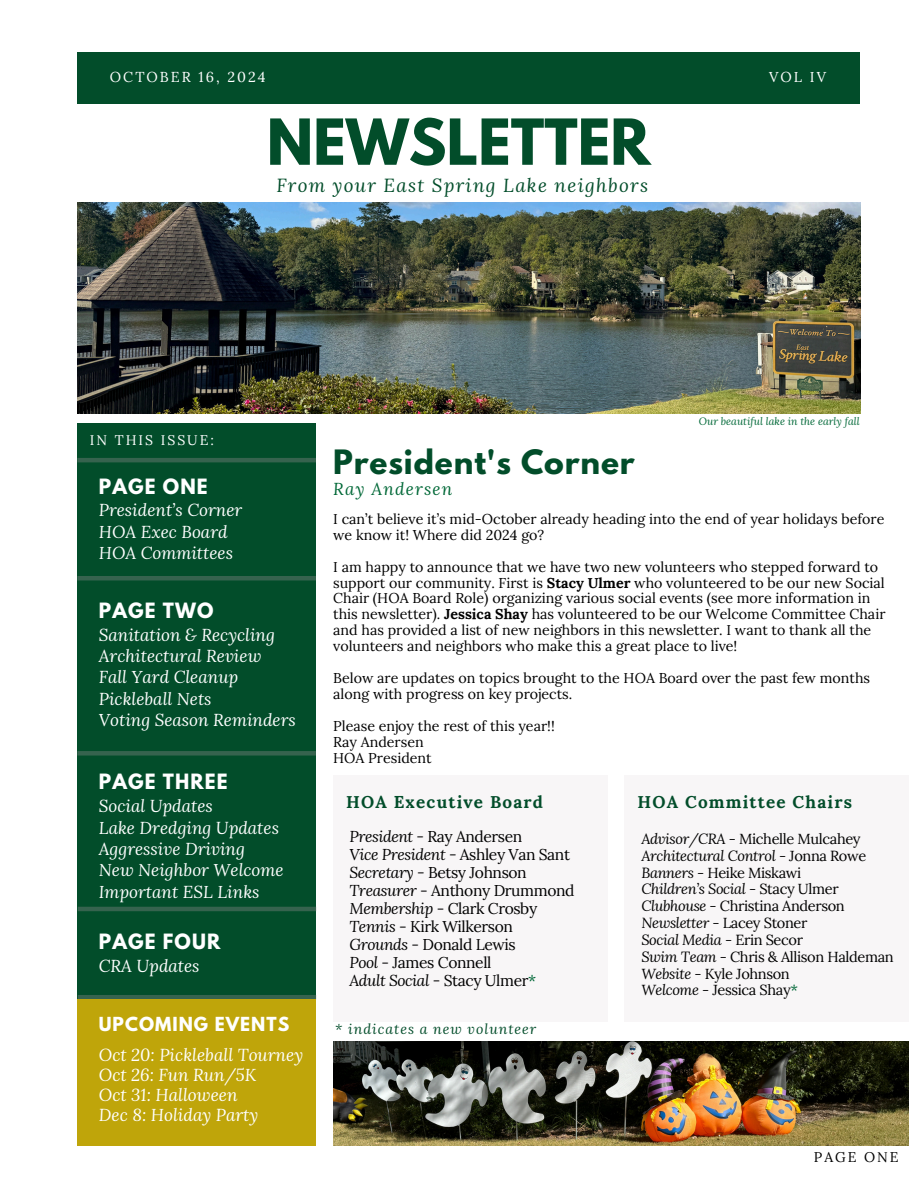
<style>
.page{position:relative;width:918px;height:1188px;background:#fff}
.page>*{position:absolute;margin:0;border:0;box-sizing:border-box;transform-origin:0 0}
.t1{font:700 56.1px "League Spartan";color:#024d2a}
.t2{font:700 29.7px "League Spartan";letter-spacing:.03em;color:#024d2a}
.t3{font:italic 18.75px "Lora";letter-spacing:.07em;color:#024d2a}
.t4{font:700 18.6px "League Spartan";letter-spacing:.06em;color:#fff}
.t5{font:italic 17.25px/20.1px "Lora";color:#fff}
.t6{font:italic 17.1px/21.3px "Lora";color:#fff}
.t7{font:700 17.1px "Lora";letter-spacing:.07em;color:#024d2a}
.t8{font:700 17.1px "League Spartan";letter-spacing:.06em;color:#fff}
.t9{font:italic 17.1px "Lora";letter-spacing:.07em;color:#006837}
.t10{font:15.6px "Lora";letter-spacing:-.025em;color:#000}
.t11{font:italic 15.6px "Lora";letter-spacing:-.025em;color:#000}
.t12{font:14.55px "Lora";letter-spacing:-.025em;color:#000}
.t13{font:italic 14.55px "Lora";letter-spacing:-.025em;color:#000}
.t14{font:14.4px "Lora";letter-spacing:.14em;color:#fff}
.t15{font:14.25px/15.9px "Lora";color:#000}
.t16{font:italic 14.1px "Lora";letter-spacing:.07em;color:#024d2a}
.t17{font:13.95px "Lora";letter-spacing:.14em;color:#fff}
.t18{font:13.95px "Lora";letter-spacing:.14em;color:#000}
.t19{font:italic 10.5px "Lora";color:#006837}
.s1{font-weight:700}
.s2{font-style:italic}
.s3{font-style:normal}
.s4{font-style:normal;color:#006837}
.s5{color:#006837}
</style>
<div class="page">
<div style="left:77px;top:423px;width:239px;height:718px;background:#024d2a"></div>
<img style="left:77px;top:203px;width:783px;height:210px">
<div style="left:77px;top:53px;width:783px;height:50px;background:#024d2a"></div>
<hr style="left:77px;top:458px;width:239px;height:4px;background:#36634e">
<hr style="left:77px;top:576px;width:239px;height:4px;background:#36634e">
<div style="left:333px;top:775px;width:275px;height:247px;background:#f8f6f7"></div>
<div style="left:624px;top:775px;width:285px;height:247px;background:#f8f6f7"></div>
<div style="left:77px;top:751px;width:239px;height:5px;background:#36634e"></div>
<hr style="left:78px;top:995px;width:238px;height:4px;background:#36634e">
<div style="left:77px;top:999px;width:239px;height:147px;background:#bfa50a"></div>
<img style="left:333px;top:1041px;width:576px;height:105px">
<hr style="left:78px;top:907px;width:238px;height:4px;background:#36634e">
<p class="t17" style="left:110px;top:66px;width:44px">DATE</p>
<h5 class="t14" style="left:110px;top:68px;width:157px">OCTOBER 16, 2024</h5>
<p class="t14" style="left:769px;top:68px;width:59px">VOL IV</p>
<h5 class="t1" style="left:267px;top:114px;width:385px">NEWSLETTER</h5>
<h3 class="t3" style="left:276px;top:173px;width:373px">From your East Spring Lake neighbors</h3>
<h3 class="t17" style="left:90px;top:431px;width:125px">IN THIS ISSUE:</h3>
<h3 class="t4" style="left:99px;top:477px;width:110px">PAGE ONE</h3>
<h5 class="t2" style="left:333px;top:447px;width:303px">President's Corner</h5>
<h3 class="t9" style="left:333px;top:477px;width:121px">Ray Andersen</h3>
<h5 class="t19" style="left:699px;top:414px;width:162px">Our beautiful lake in the early fall</h5>
<h2 class="t6" style="left:99px;top:499px;width:145px">President’s Corner<br>HOA Exec Board<br>HOA Committees</h2>
<p class="t4" style="left:99px;top:601px;width:116px">PAGE TWO</p>
<p class="t6" style="left:99px;top:623px;width:199px">Sanitation &amp; Recycling<br>Architectural Review<br>Fall Yard Cleanup<br>Pickleball Nets<br>Voting Season Reminders</p>
<p class="t4" style="left:99px;top:773px;width:130px">PAGE THREE</p>
<p class="t6" style="left:99px;top:795px;width:186px">Social Updates<br>Lake Dredging Updates<br>Aggressive Driving<br>New Neighbor Welcome<br>Important ESL Links</p>
<h5 class="t4" style="left:99px;top:932px;width:123px">PAGE FOUR</h5>
<p class="t6" style="left:99px;top:955px;width:102px">CRA Updates</p>
<h4 class="t8" style="left:99px;top:1016px;width:192px">UPCOMING EVENTS</h4>
<h4 class="t5" style="left:99px;top:1044px;width:206px">Oct 20: Pickleball Tourney<br>Oct 26: Fun Run/5K<br>Oct 31: Halloween<br>Dec 8: Holiday Party</h4>
<p class="t15" style="left:333px;top:511px;width:553px">I can’t believe it’s mid-October already heading into the end of year holidays before we know it! Where did 2024 go?</p>
<h6 class="t15" style="left:333px;top:558px;width:554px">I am happy to announce that we have two new volunteers who stepped forward to support our community. First is <span class="s1">Stacy Ulmer</span> who volunteered to be our new Social Chair (HOA Board Role) organizing various social events (see more information in this newsletter). <span class="s1">Jessica Shay</span> has volunteered to be our Welcome Committee Chair and has provided a list of new neighbors in this newsletter. I want to thank all the volunteers and neighbors who make this a great place to live!</h6>
<h6 class="t15" style="left:333px;top:670px;width:538px">Below are updates on topics brought to the HOA Board over the past few months along with progress on key projects.</h6>
<h1 class="t15" style="left:333px;top:718px;width:223px">Please enjoy the rest of this year!!</h1>
<h5 class="t15" style="left:333px;top:734px;width:92px">Ray Andersen</h5>
<p class="t15" style="left:333px;top:750px;width:100px">HOA President</p>
<h5 class="t7" style="left:346px;top:791px;width:199px">HOA Executive Board</h5>
<p class="t10" style="left:349px;top:826px;width:174px"><span class="s2">President -</span> Ray Andersen</p>
<p class="t11" style="left:349px;top:844px;width:222px">Vice President - <span class="s3">Ashley Van Sant</span></p>
<p class="t10" style="left:349px;top:862px;width:179px"><span class="s2">Secretary -</span> Betsy Johnson</p>
<p class="t10" style="left:349px;top:880px;width:227px"><span class="s2">Treasurer</span> - Anthony Drummond</p>
<p class="t10" style="left:349px;top:898px;width:189px"><span class="s2">Membership</span> - Clark Crosby</p>
<p class="t10" style="left:349px;top:916px;width:165px"><span class="s2">Tennis</span> - Kirk Wilkerson</p>
<p class="t10" style="left:349px;top:934px;width:168px"><span class="s2">Grounds</span> - Donald Lewis</p>
<p class="t10" style="left:349px;top:952px;width:144px"><span class="s2">Pool</span> - James Connell</p>
<p class="t11" style="left:349px;top:970px;width:188px">Adult Social - <span class="s3">Stacy Ulmer</span><span class="s4">*</span></p>
<p class="t16" style="left:335px;top:1020px;width:203px">* indicates a new volunteer</p>
<p class="t7" style="left:637px;top:791px;width:216px">HOA Committee Chairs</p>
<p class="t12" style="left:641px;top:829px;width:221px"><span class="s2">Advisor/CRA</span> - Michelle Mulcahey</p>
<p class="t13" style="left:641px;top:846px;width:226px">Architectural Control <span class="s3">- Jonna Rowe</span></p>
<p class="t12" style="left:641px;top:863px;width:162px"><span class="s2">Banners</span> - Heike Miskawi</p>
<p class="t13" style="left:641px;top:879px;width:199px">Children’s Social <span class="s3">- Stacy Ulmer</span></p>
<p class="t12" style="left:641px;top:897px;width:205px"><span class="s2">Clubhouse</span> - Christina Anderson</p>
<p class="t12" style="left:641px;top:913px;width:168px"><span class="s2">Newsletter</span> - Lacey Stoner</p>
<p class="t13" style="left:641px;top:930px;width:163px">Social Media <span class="s3">- Erin Secor</span></p>
<p class="t12" style="left:641px;top:947px;width:254px"><span class="s2">Swim Team</span> - Chris &amp; Allison Haldeman</p>
<p class="t12" style="left:641px;top:964px;width:150px"><span class="s2">Website</span> - Kyle Johnson</p>
<p class="t12" style="left:641px;top:981px;width:158px"><span class="s2">Welcome</span> - Jessica Shay<span class="s5">*</span></p>
<h3 class="t18" style="left:814px;top:1148px;width:86px">PAGE ONE</h3>
</div>
